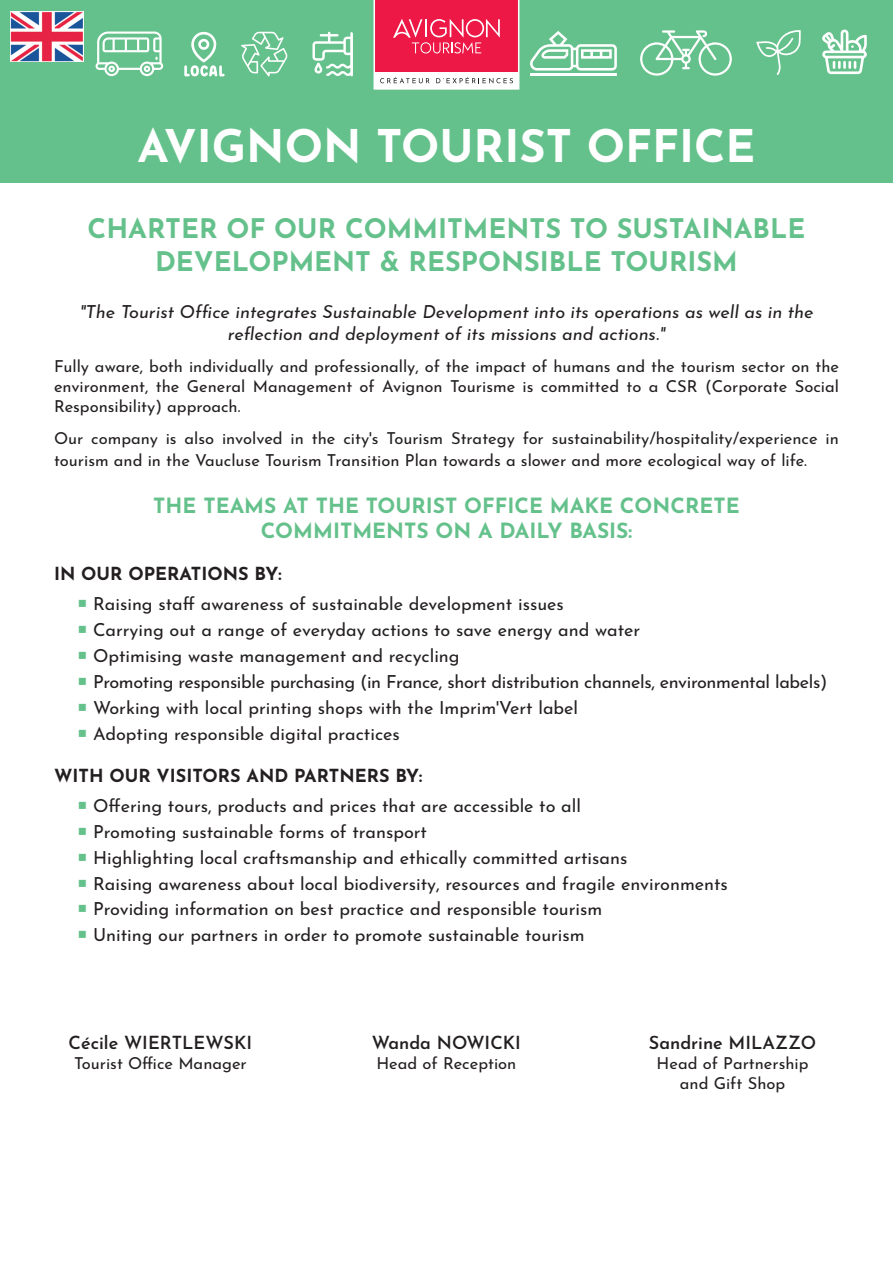
<style>
.page{position:relative;width:893px;height:1263px;background:#fff}
.page>*{position:absolute;margin:0;border:0;box-sizing:border-box;transform-origin:0 0}
.t1{font:700 45px "Josefin Sans";color:#fff}
.t2{font:700 27px/32.4px "Josefin Sans";color:#65c18b;text-align:center}
.t3{font:700 21px/25.2px "Josefin Sans";color:#65c18b;text-align:center}
.t4{font:18px "Josefin Sans";color:#231f20}
.t5{font:italic 18px/21.6px "Josefin Sans";color:#231f20;text-align:center}
.t6{font:18px "Josefin Sans";letter-spacing:-.02em;color:#231f20}
.t7{font:700 18px "Josefin Sans";color:#231f20}
.t8{font:600 18px "Josefin Sans";color:#231f20}
.t9{font:16.5px/19.8px "Josefin Sans";color:#231f20;text-align:justify}
.s1{color:#65c18b}
</style>
<div class="page">
<div style="left:0;top:0;width:893px;height:183px;background:#65c18b"></div>
<svg style="left:373px;top:0;width:146px;height:90px;background:#ee5373"></svg>
<svg style="left:756px;top:30px;width:45px;height:45px"></svg>
<hr style="left:530px;top:73px;width:87px;height:3px;background:#fff">
<svg style="left:530px;top:31px;width:87px;height:40px"></svg>
<svg style="left:640px;top:30px;width:92px;height:46px"></svg>
<svg style="left:822px;top:29px;width:45px;height:45px"></svg>
<svg style="left:96px;top:32px;width:67px;height:44px"></svg>
<svg style="left:312px;top:32px;width:41px;height:44px"></svg>
<svg style="left:241px;top:32px;width:47px;height:45px"></svg>
<svg style="left:184px;top:31px;width:41px;height:45px"></svg>
<img style="left:10px;top:12px;width:74px;height:49px">
<h1 class="t1" style="left:137px;top:106px;width:620px">AVIGNON TOURIST OFFICE</h1>
<h2 class="t2" style="left:88px;top:209px;width:719px">CHARTER OF OUR COMMITMENTS TO SUSTAINABLE<br>DEVELOPMENT &amp; RESPONSIBLE TOURISM</h2>
<p class="t5" style="left:79px;top:299px;width:736px">"The Tourist Office integrates Sustainable Development into its operations as well as in the reflection and deployment of its missions and actions."</p>
<p class="t9" style="left:54px;top:354px;width:786px">Fully aware, both individually and professionally, of the impact of humans and the tourism sector on the environment, the General Management of Avignon Tourisme is committed to a CSR (Corporate Social Responsibility) approach.</p>
<p class="t9" style="left:54px;top:426px;width:786px;line-height:21.6px">Our company is also involved in the city's Tourism Strategy for sustainability/hospitality/experience in tourism and in the Vaucluse Tourism Transition Plan towards a slower and more ecological way of life.</p>
<p class="t3" style="left:153px;top:490px;width:588px">THE TEAMS AT THE TOURIST OFFICE MAKE CONCRETE<br>COMMITMENTS ON A DAILY BASIS:</p>
<p class="t7" style="left:54px;top:558px;width:229px">IN OUR OPERATIONS BY:</p>
<p class="t4" style="left:77px;top:589px;width:488px"><span class="s1">○</span> Raising staff awareness of sustainable development issues</p>
<p class="t4" style="left:77px;top:615px;width:564px"><span class="s1">○</span> Carrying out a range of everyday actions to save energy and water</p>
<p class="t4" style="left:77px;top:641px;width:384px"><span class="s1">○</span> Optimising waste management and recycling</p>
<p class="t6" style="left:77px;top:667px;width:751px"><span class="s1">○</span> Promoting responsible purchasing (in France, short distribution channels, environmental labels)</p>
<p class="t4" style="left:77px;top:692px;width:502px"><span class="s1">○</span> Working with local printing shops with the Imprim'Vert label</p>
<p class="t4" style="left:77px;top:718px;width:324px"><span class="s1">○</span> Adopting responsible digital practices</p>
<p class="t7" style="left:54px;top:759px;width:370px">WITH OUR VISITORS AND PARTNERS BY:</p>
<p class="t4" style="left:77px;top:791px;width:505px"><span class="s1">○</span> Offering tours, products and prices that are accessible to all</p>
<p class="t4" style="left:77px;top:816px;width:351px"><span class="s1">○</span> Promoting sustainable forms of transport</p>
<p class="t4" style="left:77px;top:842px;width:551px"><span class="s1">○</span> Highlighting local craftsmanship and ethically committed artisans</p>
<p class="t4" style="left:77px;top:868px;width:652px"><span class="s1">○</span> Raising awareness about local biodiversity, resources and fragile environments</p>
<p class="t4" style="left:77px;top:894px;width:526px"><span class="s1">○</span> Providing information on best practice and responsible tourism</p>
<p class="t4" style="left:77px;top:920px;width:509px"><span class="s1">○</span> Uniting our partners in order to promote sustainable tourism</p>
<p class="t8" style="left:69px;top:1027px;width:185px">Cécile WIERTLEWSKI</p>
<p class="t9" style="left:74px;top:1051px;width:174px">Tourist Office Manager</p>
<p class="t8" style="left:372px;top:1027px;width:151px">Wanda NOWICKI</p>
<p class="t9" style="left:376px;top:1051px;width:142px">Head of Reception</p>
<p class="t8" style="left:649px;top:1027px;width:169px">Sandrine MILAZZO</p>
<p class="t9" style="left:656px;top:1051px;width:154px;text-align:center">Head of Partnership and Gift Shop</p>
</div>
